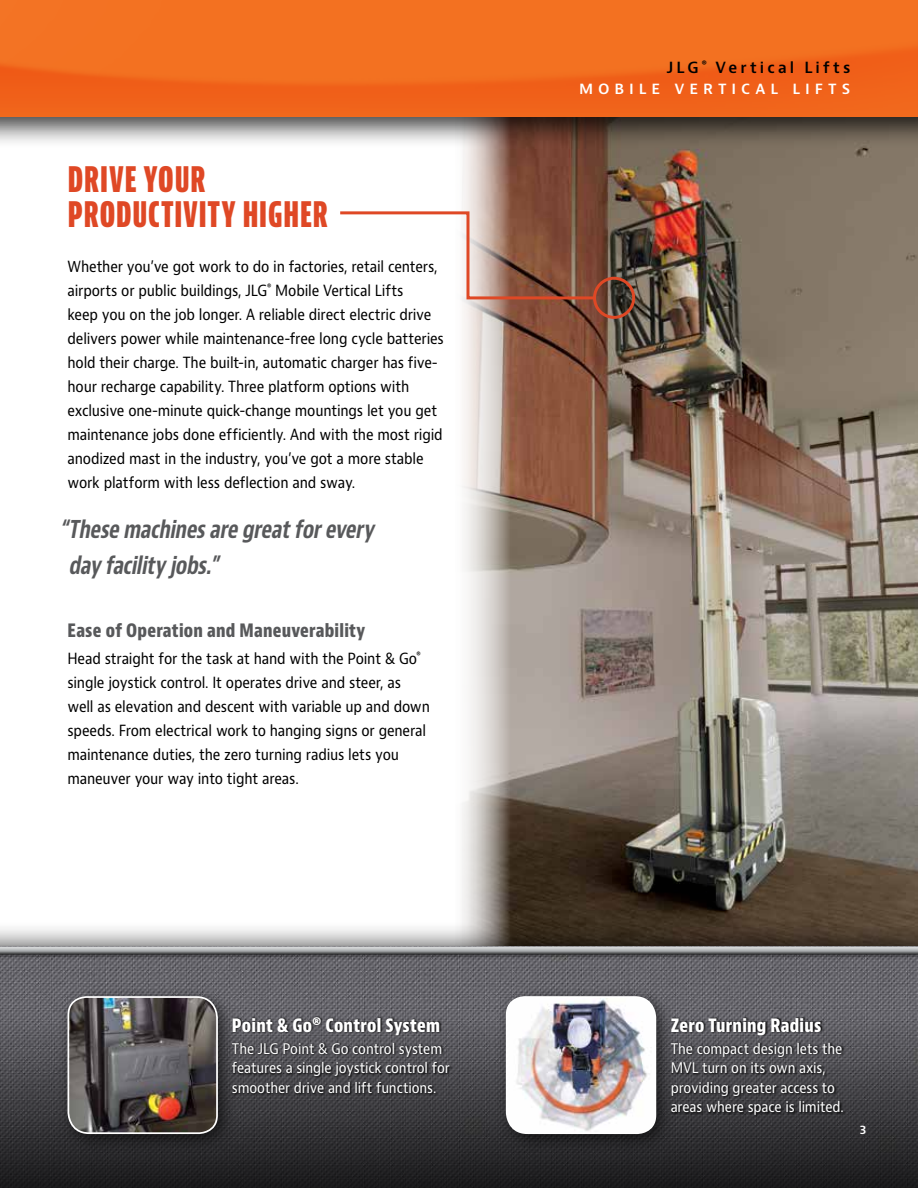
<style>
.page{position:relative;width:918px;height:1188px;background:#fff}
.page>*{position:absolute;margin:0;border:0;box-sizing:border-box;transform-origin:0 0}
.t1{font:800 extra-condensed 37.5px/34.5px "Bernino Sans";letter-spacing:.005em;color:#df4825}
.t2{font:italic 700 condensed 24px/36px "Bernino Sans";color:#58595b;scale:.9 1}
.t3{font:800 condensed 18px "Bernino Sans";letter-spacing:.01em;color:#fff;scale:.95 1}
.t4{font:800 condensed 18px "Bernino Sans";letter-spacing:.015em;color:#58595b;scale:.95 1}
.t5{font:15px/24px "Bernino Sans";letter-spacing:-.015em;color:#000;scale:.9 1}
.t6{font:600 15px/21px "Bernino Sans";letter-spacing:.325em;color:#fff;text-align:right}
.t7{font:14.25px/19.5px "Bernino Sans";letter-spacing:-.01em;color:#fff;scale:.9 1}
.t8{font:600 12px "Bernino Sans";color:#fff}
.s1{color:#000}
</style>
<div class="page">
<img style="left:462px;top:149px;width:456px;height:772px">
<div style="left:0;top:921px;width:918px;height:267px;background:#000;opacity:.75"></div>
<img style="left:0;top:959px;width:918px;height:37px">
<svg style="left:0;top:996px;width:918px;height:192px;background:#39383c"></svg>
<div style="left:495px;top:986px;width:181px;height:168px;background:#000;opacity:.62"></div>
<img style="left:505px;top:995px;width:152px;height:140px">
<div style="left:57px;top:986px;width:181px;height:168px;background:#000;opacity:.62"></div>
<svg style="left:67px;top:995px;width:152px;height:140px;background:#5e5856"></svg>
<svg style="left:231px;top:1016px;width:221px;height:80px;background:#444347"></svg>
<svg style="left:670px;top:1017px;width:175px;height:101px;background:#404044"></svg>
<div style="left:0;top:945px;width:918px;height:14px;background:#000;opacity:.45"></div>
<div style="left:0;top:941px;width:918px;height:14px;background:#fff;opacity:.75"></div>
<div style="left:0;top:944px;width:918px;height:11px;background:#000;opacity:.75"></div>
<div style="left:593px;top:277px;width:42px;height:42px;border:3px solid #df4825;border-radius:50%"></div>
<svg style="left:340px;top:210px;width:258px;height:91px"></svg>
<div style="left:0;top:0;width:918px;height:149px;background:#000;opacity:.75"></div>
<img style="left:0;top:0;width:918px;height:117px">
<h1 class="t1" style="left:68px;top:162px;width:262px">DRIVE YOUR<br>PRODUCTIVITY HIGHER</h1>
<p class="t5" style="left:68px;top:255px;width:420px">Whether you’ve got work to do in factories, retail centers, airports or public buildings, JLG<sup>®</sup> Mobile Vertical Lifts<br>keep you on the job longer. A reliable direct electric drive delivers power while maintenance-free long cycle batteries hold their charge. The built-in, automatic charger has five&shy;hour recharge capability. Three platform options with exclusive one-minute quick-change mountings let you get maintenance jobs done efficiently. And with the most rigid anodized mast in the industry, you’ve got a more stable work platform with less deflection and sway.</p>
<h2 class="t2" style="left:68px;top:511px;width:347px;text-indent:-9px">“Thesemachinesaregreatforevery day facility jobs.”</h2>
<p class="t4" style="left:68px;top:619px;width:315px">Ease of Operation and Maneuverability</p>
<p class="t5" style="left:67px;top:646px;width:404px">Head straight for the task at hand with the Point &amp; Go<sup>® </sup>single joystick control. It operates drive and steer, as well as elevation and descent with variable up and down speeds. From electrical work to hanging signs or general maintenance duties, the zero turning radius lets you maneuver your way into tight areas.</p>
<p class="t3" style="left:232px;top:1014px;width:221px">Point &amp; Go® Control System</p>
<p class="t7" style="left:232px;top:1039px;width:244px">The JLG Point &amp; Go control system features a single joystick control for smoother drive and lift functions.</p>
<p class="t6" style="left:579px;top:57px;width:273px"><span class="s1">JLG</span> <sup>®</sup> <span class="s1">Vertical Lifts<br></span>MOBILE VERTICAL LIFTS</p>
<p class="t3" style="left:671px;top:1014px;width:160px">Zero Turning Radius</p>
<p class="t7" style="left:671px;top:1039px;width:194px">The compact design lets the<br>MVL turn on its own axis, providing greater access to areas where space is limited.</p>
<p class="t8" style="left:860px;top:1122px;width:8px">3</p>
</div>
